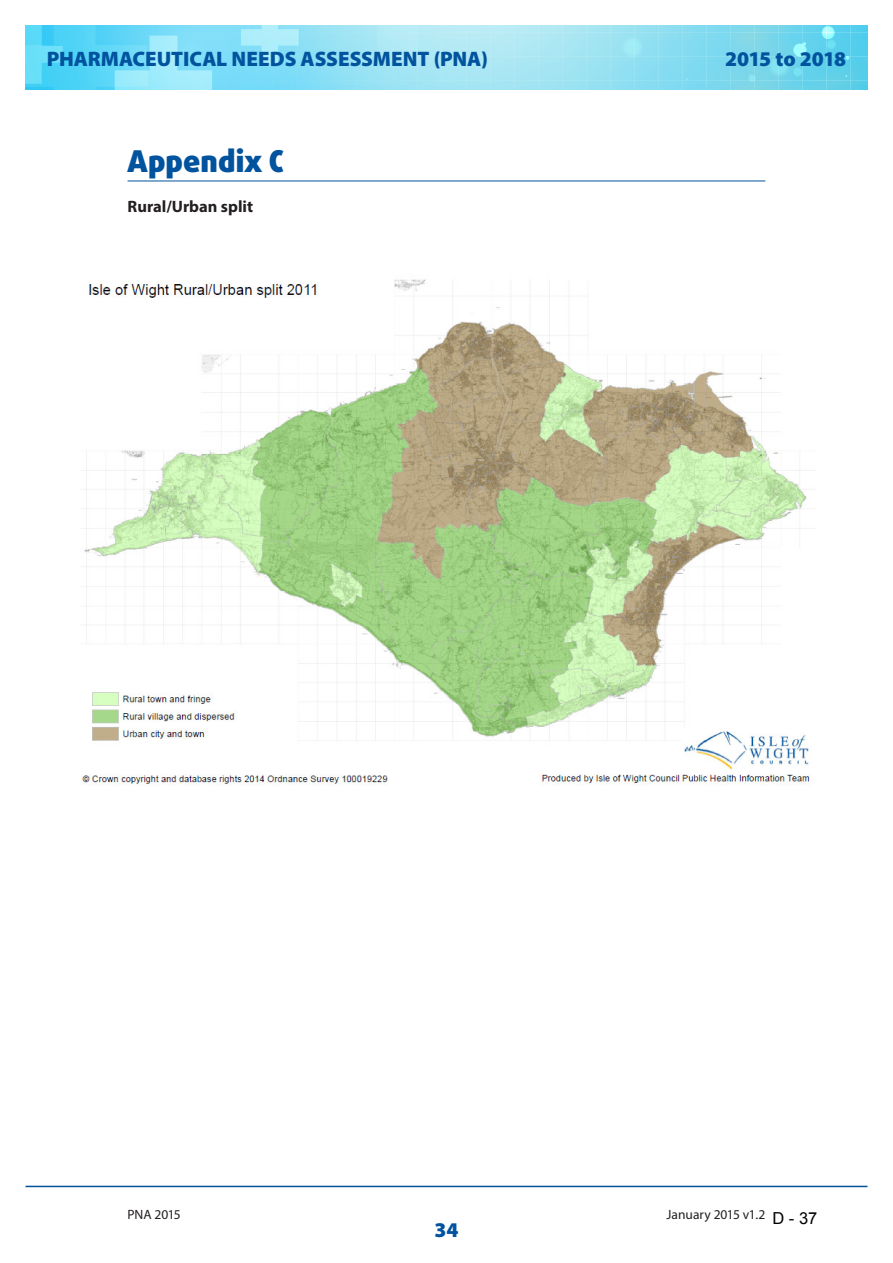
<style>
.page{position:relative;width:893px;height:1263px;background:#fff}
.page>*{position:absolute;margin:0;border:0;box-sizing:border-box;transform-origin:0 0}
.t1{font:900 30px "Daxline Pro";letter-spacing:.005em;color:#01539e}
.t2{font:900 21px "Myriad Pro";letter-spacing:-.005em;color:#01539e}
.t3{font:900 21px "Myriad Pro";letter-spacing:-.04em;color:#01539e}
.t4{font:700 16.5px "Myriad Pro";color:#231f20}
.t5{font:16.5px "Arial";color:#000}
.t6{font:13.5px "Myriad Pro";letter-spacing:-.005em;color:#231f20}
</style>
<div class="page">
<svg style="left:26px;top:26px;width:841px;height:63px;background:#89dff3"></svg>
<hr style="left:26px;top:1186px;width:841px;height:1px;background:#01539e">
<hr style="left:128px;top:181px;width:637px;height:1px;background:#01539e">
<img style="left:82px;top:279px;width:732px;height:507px">
<p class="t2" style="left:47px;top:45px;width:443px">PHARMACEUTICAL NEEDS ASSESSMENT (PNA)</p>
<p class="t3" style="left:725px;top:45px;width:122px">2015 to 2018</p>
<p class="t1" style="left:128px;top:141px;width:158px">Appendix C</p>
<p class="t4" style="left:128px;top:195px;width:127px">Rural/Urban split</p>
<p class="t6" style="left:128px;top:1206px;width:55px">PNA 2015</p>
<p class="t6" style="left:666px;top:1206px;width:100px">January 2015 v1.2</p>
<p class="t2" style="left:435px;top:1216px;width:25px">34</p>
<p class="t5" style="left:772px;top:1207px;width:46px">D - 37</p>
</div>
